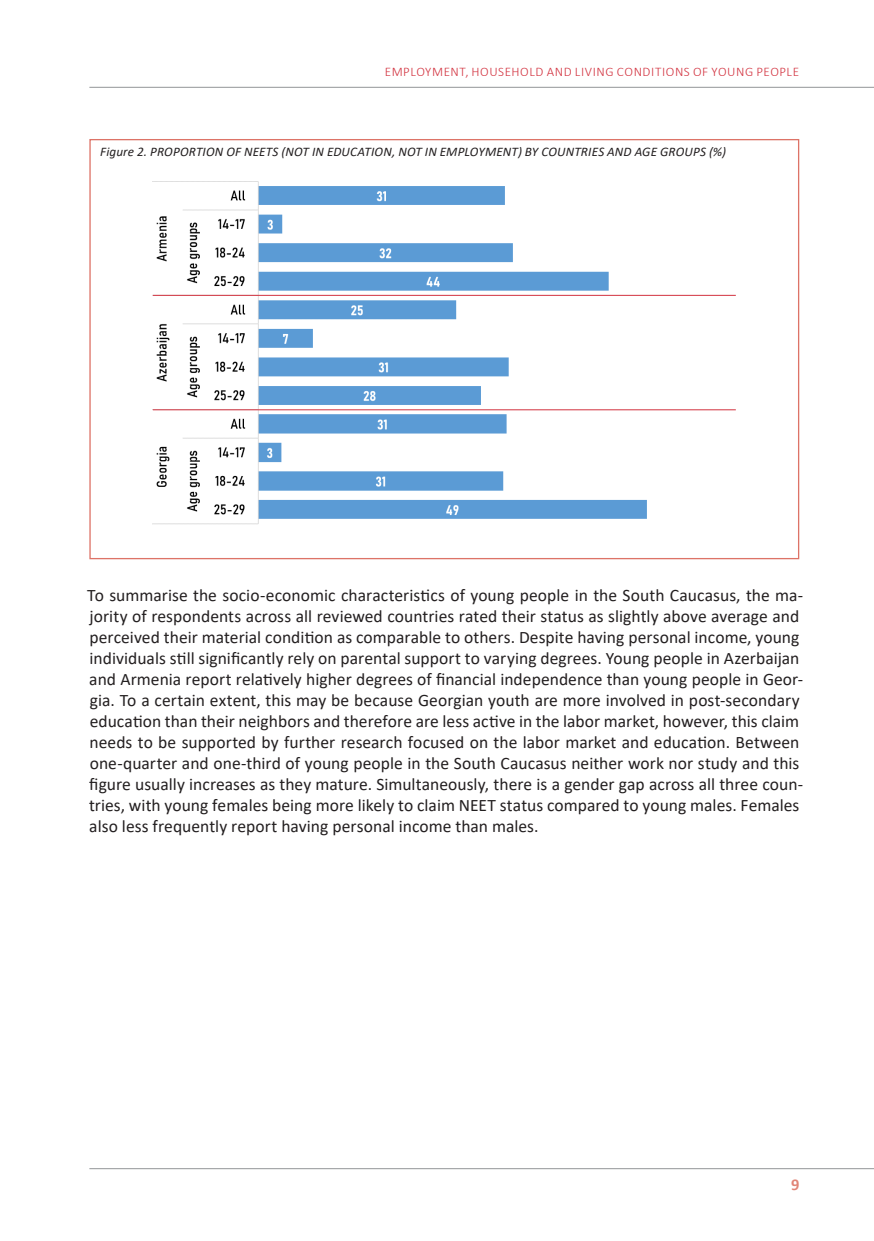
<style>
.page{position:relative;width:874px;height:1241px;background:#fff}
.page>*{position:absolute;margin:0;border:0;box-sizing:border-box;transform-origin:0 0}
.FT_Blocksatz{font:17.5px/21px "Calibri";letter-spacing:.005em;color:#231f20}
.t1{font:700 16.45px "Calibri";color:#e18577}
.Auszeichnung_Grafikt{font:italic 13.12px "Calibri";letter-spacing:.01em;color:#231f20}
.t2{font:300 13.12px "Calibri";letter-spacing:.045em;color:#d2323f}
</style>
<div class="page">
<img style="left:153px;top:182px;width:582px;height:343px">
<hr style="left:153px;top:295px;width:582px;height:1px;background:#d2323f">
<hr style="left:153px;top:409px;width:582px;height:1px;background:#d2323f">
<hr style="left:89px;top:1167px;width:784px;height:1px;background:#939598">
<hr style="left:89px;top:87px;width:784px;height:1px;background:#939598">
<p class="t2" style="left:384px;top:63px;width:415px">EMPLOYMENT, HOUSEHOLD AND LIVING CONDITIONS OF YOUNG PEOPLE</p>
<p class="Auszeichnung_Grafikt" style="left:100px;top:142px;width:627px">Figure 2. PROPORTION OF NEETS (NOT IN EDUCATION, NOT IN EMPLOYMENT) BY COUNTRIES AND AGE GROUPS (%)</p>
<p class="FT_Blocksatz" style="left:87px;top:584px;width:717px">To summarise the socio-economic characteristics of young people in the South Caucasus, the ma&shy;jority of respondents across all reviewed countries rated their status as slightly above average and perceived their material condition as comparable to others. Despite having personal income, young individuals still significantly rely on parental support to varying degrees. Young people in Azerbaijan and Armenia report relatively higher degrees of financial independence than young people in Geor&shy;gia. To a certain extent, this may be because Georgian youth are more involved in post-secondary education than their neighbors and therefore are less active in the labor market, however, this claim needs to be supported by further research focused on the labor market and education. Between one-quarter and one-third of young people in the South Caucasus neither work nor study and this figure usually increases as they mature. Simultaneously, there is a gender gap across all three coun&shy;tries, with young females being more likely to claim NEET status compared to young males. Females also less frequently report having personal income than males.</p>
<p class="t1" style="left:790px;top:1172px;width:10px">9</p>
</div>
